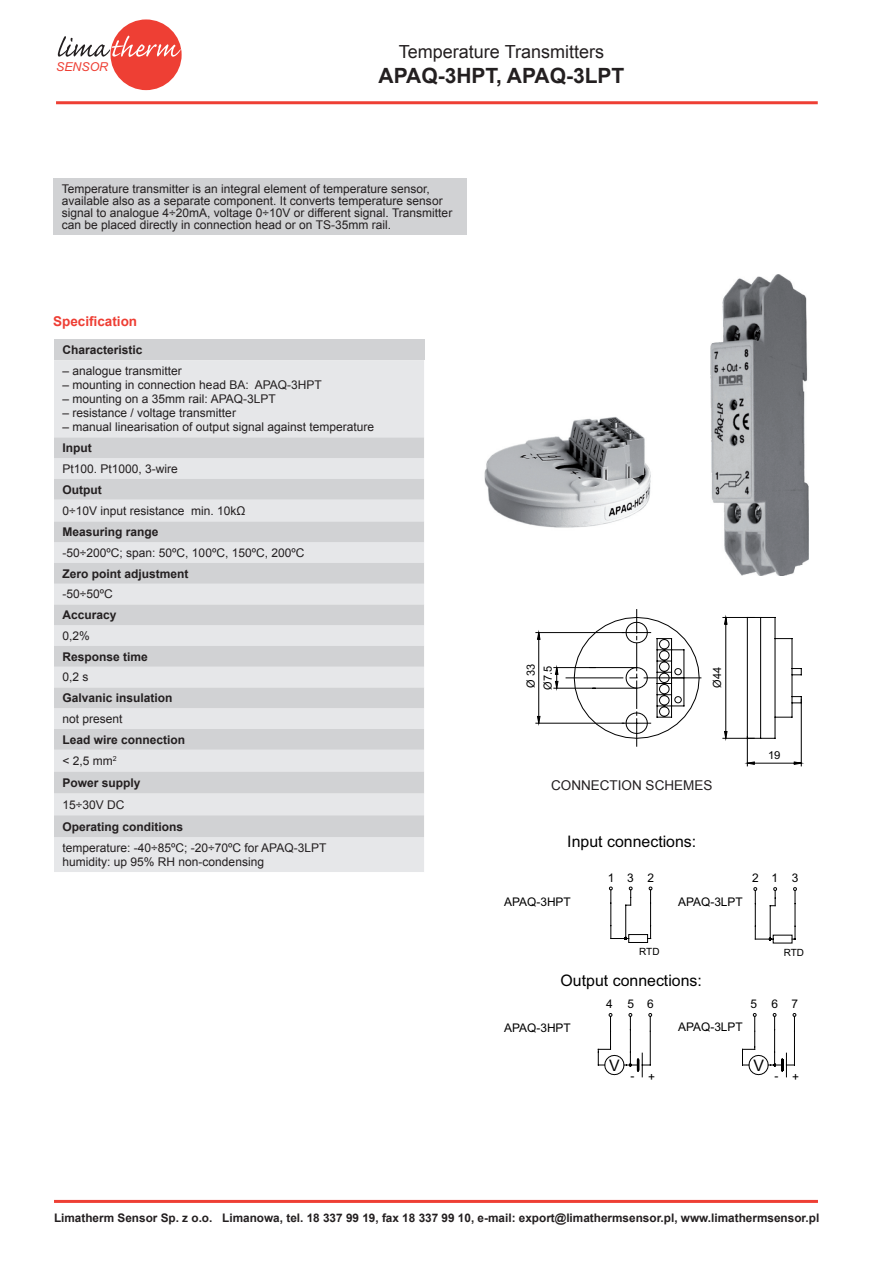
<style>
.page{position:relative;width:872px;height:1268px;background:#fff}
.page>*{position:absolute;margin:0;border:0;box-sizing:border-box;transform-origin:0 0}
.t1{font:700 21px "Arial";color:#231f20}
.t2{font:18px "Arial";color:#231f20}
.t3{font:15.9px "Arial";color:#000}
.t4{font:13.5px "Arial";color:#231f20}
.t5{font:700 13.5px "Arial";color:#ee3e34}
.t6{font:italic 12.3px "Arial";color:#ee3f34}
.t7{font:12px/12px "Arial";color:#231f20}
.t8{font:700 12px/21.6px "Arial";color:#231f20}
.t9{font:11.85px "Arial";color:#000}
.t10{font:700 11.7px "Arial";color:#231f20}
.t11{font:11.4px/17px "Arial";color:#000}
.t12{font:10.95px "Arial";color:#000}
.t13{font:9.9px "Arial";letter-spacing:-.01em;color:#000}
.s1{font-weight:400}
</style>
<div class="page">
<hr style="left:54px;top:1199px;width:764px;height:3px;background:#ee3f34">
<div style="left:110px;top:19px;width:72px;height:71px;background:#ee3f34;border-radius:50%"></div>
<svg style="left:58px;top:36px;width:123px;height:21px"></svg>
<hr style="left:56px;top:101px;width:761px;height:3px;background:#ee3f34">
<div style="left:53px;top:178px;width:414px;height:57px;background:#d1d2d4"></div>
<div style="left:54px;top:339px;width:370px;height:21px;background:#d1d2d4"></div>
<div style="left:54px;top:360px;width:370px;height:511px;background:#e6e7e9"></div>
<svg style="left:54px;top:437px;width:370px;height:400px;background:#dbdcde"></svg>
<img style="left:710px;top:275px;width:98px;height:300px">
<img style="left:484px;top:417px;width:167px;height:111px">
<svg style="left:598px;top:886px;width:199px;height:191px"></svg>
<hr style="left:566px;top:677px;width:57px;height:1px;background:#000">
<hr style="left:554px;top:687px;width:41px;height:1px;background:#000">
<hr style="left:554px;top:667px;width:41px;height:1px;background:#000">
<svg style="left:555px;top:667px;width:3px;height:21px"></svg>
<hr style="left:536px;top:722px;width:88px;height:1px;background:#000">
<hr style="left:536px;top:632px;width:88px;height:1px;background:#000">
<svg style="left:537px;top:632px;width:3px;height:91px"></svg>
<svg style="left:573px;top:609px;width:229px;height:156px"></svg>
<p class="t6" style="left:56px;top:58px;width:54px">SENSOR</p>
<h2 class="t2" style="left:399px;top:40px;width:207px">Temperature Transmitters</h2>
<h1 class="t1" style="left:378px;top:62px;width:247px">APAQ-3HPT, APAQ-3LPT</h1>
<p class="t7" style="left:62px;top:183px;width:392px">Temperature transmitter is an integral element of temperature sensor, available also as a separate component. It converts temperature sensor signal to analogue 4÷20mA, voltage 0÷10V or different signal. Transmitter can be placed directly in connection head or on TS-35mm rail.</p>
<p class="t5" style="left:53px;top:312px;width:86px">Specification</p>
<p class="t8" style="left:63px;top:339px;width:82px">Characteristic</p>
<p class="t7" style="left:63px;top:364px;width:121px">– analogue transmitter</p>
<p class="t7" style="left:63px;top:379px;width:261px">– mounting in connection head BA: APAQ-3HPT</p>
<p class="t7" style="left:63px;top:393px;width:215px">– mounting on a 35mm rail: APAQ-3LPT</p>
<p class="t7" style="left:63px;top:407px;width:175px">– resistance / voltage transmitter</p>
<p class="t7" style="left:63px;top:421px;width:313px">– manual linearisation of output signal against temperature</p>
<p class="t8" style="left:63px;top:437px;width:31px">Input</p>
<p class="t7" style="left:63px;top:462px;width:117px">Pt100. Pt1000, 3-wire</p>
<p class="t8" style="left:63px;top:479px;width:41px">Output</p>
<p class="t7" style="left:63px;top:504px;width:184px">0÷10V input resistance min. 10kΩ</p>
<p class="t8" style="left:63px;top:521px;width:98px">Measuring range</p>
<p class="t7" style="left:63px;top:547px;width:243px">-50÷200ºC; span: 50ºC, 100ºC, 150ºC, 200ºC</p>
<p class="t8" style="left:63px;top:563px;width:128px">Zero point adjustment</p>
<p class="t7" style="left:63px;top:588px;width:52px">-50÷50ºC</p>
<p class="t8" style="left:63px;top:604px;width:56px">Accuracy</p>
<p class="t7" style="left:63px;top:629px;width:29px">0,2%</p>
<p class="t8" style="left:63px;top:646px;width:87px">Response time</p>
<p class="t7" style="left:63px;top:671px;width:28px">0,2 s</p>
<p class="t8" style="left:63px;top:687px;width:112px">Galvanic insulation</p>
<p class="t7" style="left:63px;top:712px;width:62px">not present</p>
<p class="t8" style="left:63px;top:729px;width:124px">Lead wire connection <span class="s1">&lt; 2,5 mm</span><sup>2<br></sup>Power supply</p>
<p class="t7" style="left:63px;top:798px;width:63px">15÷30V DC</p>
<p class="t8" style="left:63px;top:815px;width:122px">Operating conditions</p>
<p class="t7" style="left:63px;top:840px;width:265px;line-height:14.1px">temperature: -40÷85ºC; -20÷70ºC for APAQ-3LPT humidity: up 95% RH non-condensing</p>
<p class="t11" style="left:522px;top:689px;width:27px;rotate:-90deg">Ø 33<br>Ø7.5</p>
<p class="t11" style="left:709px;top:687px;width:22px;rotate:-90deg">Ø44</p>
<p class="t4" style="left:551px;top:776px;width:105px">Connection sch</p>
<p class="t4" style="left:674px;top:776px;width:38px">emes</p>
<h3 class="t3" style="left:567px;top:830px;width:130px">Input connections:</h3>
<p class="t12" style="left:768px;top:747px;width:14px">19</p>
<p class="t9" style="left:504px;top:894px;width:68px">APAQ-3HPT</p>
<p class="t9" style="left:607px;top:869px;width:48px">132</p>
<p class="t9" style="left:752px;top:870px;width:48px">213</p>
<p class="t9" style="left:678px;top:893px;width:66px">APAQ-3LPT</p>
<p class="t13" style="left:639px;top:945px;width:22px">RTD</p>
<p class="t13" style="left:783px;top:945px;width:22px">RTD</p>
<h3 class="t3" style="left:560px;top:969px;width:143px">Output connections:</h3>
<p class="t9" style="left:504px;top:1019px;width:68px">APAQ-3HPT</p>
<p class="t9" style="left:606px;top:995px;width:49px">456</p>
<p class="t9" style="left:750px;top:995px;width:49px">567</p>
<p class="t9" style="left:678px;top:1019px;width:66px">APAQ-3LPT</p>
<h3 class="t3" style="left:609px;top:1055px;width:12px">V</h3>
<h3 class="t3" style="left:753px;top:1055px;width:12px">V</h3>
<p class="t9" style="left:630px;top:1067px;width:26px">- +</p>
<p class="t9" style="left:774px;top:1067px;width:26px">- +</p>
<p class="t10" style="left:54px;top:1210px;width:766px">Limatherm Sensor Sp. z o.o. Limanowa, tel. 18 337 99 19, fax 18 337 99 10, e-mail: export@limathermsensor.pl, www.limathermsensor.pl</p>
</div>
